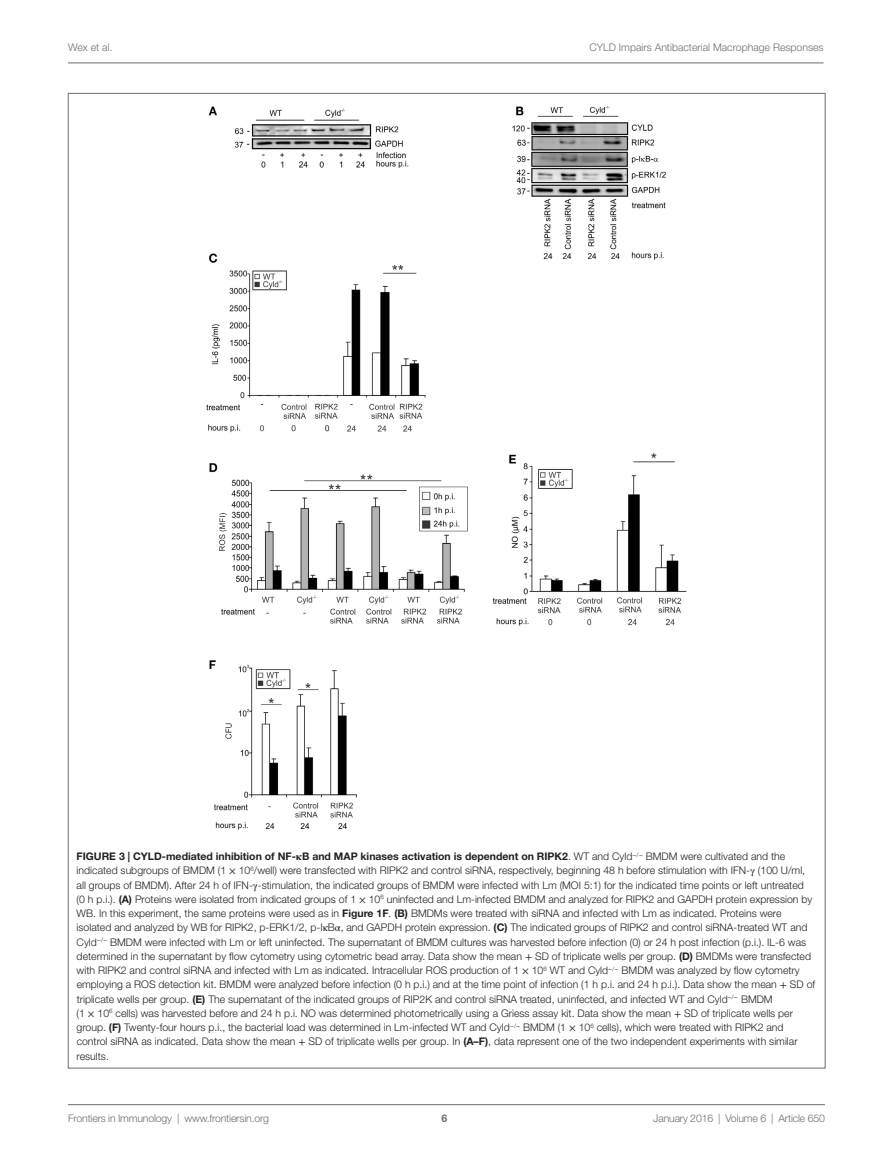
<style>
.page{position:relative;width:893px;height:1170px;background:#fff}
.page>*{position:absolute;margin:0;border:0;box-sizing:border-box;transform-origin:0 0}
.t1{font:300 10.5px/14.2px "Helvetica Neue LT Std";color:#231f20}
.t2{font:300 10.5px "Helvetica Neue LT Std";letter-spacing:-.015em;color:#6c6d70}
.t3{font:700 10.5px "Helvetica Neue LT Std";color:#6c6d70}
.s1{font-weight:700}
.s2{font-family:"STIX General";font-weight:700}
.s3{font-family:"STIX General";font-weight:400}
</style>
<div class="page">
<img style="left:206px;top:105px;width:481px;height:725px">
<hr style="left:68px;top:1104px;width:757px;height:1px;background:#6c6d70">
<hr style="left:68px;top:63px;width:756px;height:1px;background:#6c6d70">
<p class="t2" style="left:68px;top:41px;width:46px">Wex et al.</p>
<p class="t2" style="left:589px;top:41px;width:236px">CYLD Impairs Antibacterial Macrophage Responses</p>
<p class="t1" style="left:77px;top:848px;width:740px"><span class="s1">FIG URE 3 | CYLD-mediated inhibition of NF-</span><span class="s2">κ</span><span class="s1">B and MAP kinases activation is dependent on RI PK2</span>. WT and Cyld<sup>−</sup><sup>/</sup><sup>−</sup> BMDM were cultivated and the indicated subgroups of BMDM (1 <span class="s3">×</span> 10<sup>6</sup>/well) were transfected with RIPK2 and control siRNA, respectively, beginning 48 h before stimulation with IFN-<span class="s3">γ</span> (100 U/ml, all groups of BMDM). After 24 h of IFN-<span class="s3">γ</span>-stimulation, the indicated groups of BMDM were infected with Lm (MOI 5:1) for the indicated time points or left untreated<br>(0 h p.i.). <span class="s1">(A)</span> Proteins were isolated from indicated groups of 1 <span class="s3">×</span> 10<sup>6</sup> uninfected and Lm-infected BMDM and analyzed for RIPK2 and GAPDH protein expression by WB. In this experiment, the same proteins were used as in <span class="s1">Figure 1F</span>. <span class="s1">(B)</span> BMDMs were treated with siRNA and infected with Lm as indicated. Proteins were isolated and analyzed by WB for RIPK2, p-ERK1/2, p-I<span class="s3">κ</span>B<span class="s3">α</span>, and GAPDH protein expression. <span class="s1">(C)</span> The indicated groups of RIPK2 and control siRNA-treated WT and Cyld<sup>−</sup><sup>/</sup><sup>−</sup> BMDM were infected with Lm or left uninfected. The supernatant of BMDM cultures was harvested before infection (0) or 24 h post infection (p.i.). IL-6 was determined in the supernatant by flow cytometry using cytometric bead array. Data show the mean <span class="s3">+</span> SD of triplicate wells per group. <span class="s1">(D)</span> BMDMs were transfected with RIPK2 and control siRNA and infected with Lm as indicated. Intracellular ROS production of 1 <span class="s3">×</span> 10<sup>6</sup> WT and Cyld<sup>−</sup><sup>/</sup><sup>−</sup> BMDM was analyzed by flow cytometry employing a ROS detection kit. BMDM were analyzed before infection (0 h p.i.) and at the time point of infection (1 h p.i. and 24 h p.i.). Data show the mean <span class="s3">+</span> SD of triplicate wells per group. <span class="s1">(E)</span> The supernatant of the indicated groups of RIP2K and control siRNA treated, uninfected, and infected WT and Cyld<sup>−</sup><sup>/</sup><sup>−</sup> BMDM<br>(1 <span class="s3">×</span> 10<sup>6</sup> cells) was harvested before and 24 h p.i. NO was determined photometrically using a Griess assay kit. Data show the mean <span class="s3">+</span> SD of triplicate wells per group. <span class="s1">(F)</span> Twenty-four hours p.i., the bacterial load was determined in Lm-infected WT and Cyld<sup>−</sup><sup>/</sup><sup>−</sup> BMDM (1 <span class="s3">×</span> 10<sup>6</sup> cells), which were treated with RIPK2 and control siRNA as indicated. Data show the mean <span class="s3">+</span> SD of triplicate wells per group. In <span class="s1">(A–F)</span>, data represent one of the two independent experiments with similar results.</p>
<p class="t2" style="left:68px;top:1111px;width:203px">Frontiers in Immunology | www.frontiersin.org</p>
<p class="t3" style="left:441px;top:1111px;width:7px">6</p>
<p class="t2" style="left:653px;top:1111px;width:173px">January 2016 | Volume 6 | Article 650</p>
</div>
